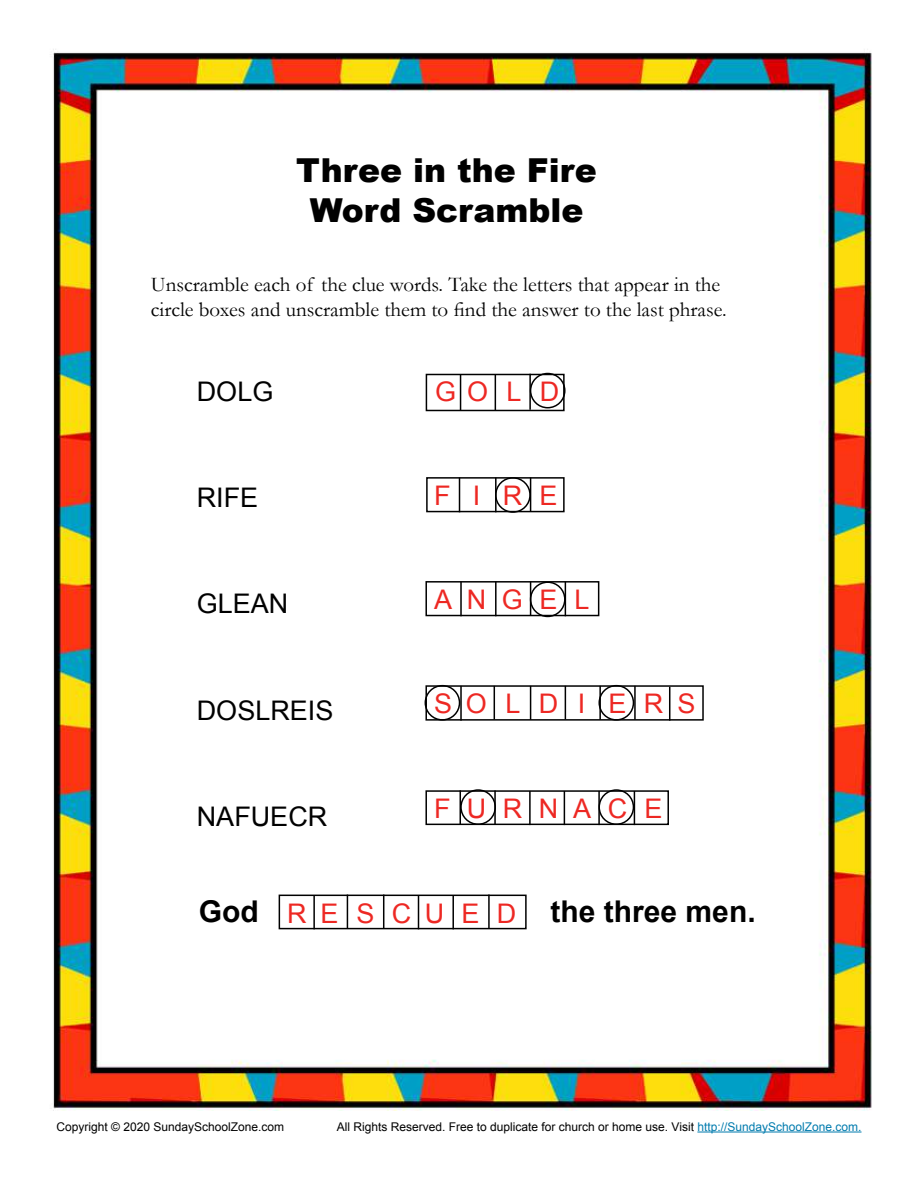
<style>
.page{position:relative;width:918px;height:1188px;background:#fff}
.page>*{position:absolute;margin:0;border:0;box-sizing:border-box;transform-origin:0 0}
.t1{font:900 33px/39.6px "Arial";color:#000;text-align:center}
.t2{font:700 30px "Arial";color:#000}
.t3{font:27px "Arial";color:#ed2823}
.t4{font:27px "Arial";color:#000}
.t5{font:21px/25.2px "Garamond";color:#000}
.t6{font:12px "Arial";color:#000}
.s1{color:#007bae}
</style>
<div class="page">
<img style="left:50px;top:49px;width:822px;height:1061px">
<hr style="left:697px;top:1132px;width:165px;height:1px;background:#007bae">
<div style="left:426px;top:374px;width:139px;height:37px;border:2px solid #000"></div>
<div style="left:425px;top:685px;width:279px;height:36px;border:2px solid #000"></div>
<div style="left:426px;top:477px;width:139px;height:35px;border:2px solid #000"></div>
<div style="left:425px;top:581px;width:174px;height:35px;border:2px solid #000"></div>
<div style="left:425px;top:790px;width:244px;height:35px;border:2px solid #000"></div>
<div style="left:279px;top:895px;width:248px;height:34px;border:2px solid #000"></div>
<hr style="left:460px;top:375px;width:1px;height:36px;background:#000">
<hr style="left:495px;top:375px;width:1px;height:36px;background:#000">
<hr style="left:529px;top:374px;width:2px;height:36px;background:#000">
<hr style="left:460px;top:686px;width:2px;height:35px;background:#000">
<hr style="left:494px;top:686px;width:1px;height:33px;background:#000">
<hr style="left:530px;top:686px;width:1px;height:34px;background:#000">
<hr style="left:459px;top:478px;width:1px;height:34px;background:#000">
<hr style="left:495px;top:478px;width:2px;height:34px;background:#000">
<hr style="left:460px;top:581px;width:2px;height:35px;background:#000">
<hr style="left:495px;top:581px;width:2px;height:35px;background:#000">
<hr style="left:530px;top:581px;width:1px;height:34px;background:#000">
<hr style="left:460px;top:790px;width:1px;height:35px;background:#000">
<hr style="left:488px;top:895px;width:2px;height:34px;background:#000">
<hr style="left:530px;top:478px;width:1px;height:33px;background:#000">
<hr style="left:565px;top:581px;width:1px;height:35px;background:#000">
<hr style="left:634px;top:686px;width:2px;height:34px;background:#000">
<hr style="left:565px;top:686px;width:1px;height:33px;background:#000">
<hr style="left:599px;top:686px;width:2px;height:34px;background:#000">
<hr style="left:669px;top:687px;width:1px;height:34px;background:#000">
<hr style="left:494px;top:791px;width:2px;height:34px;background:#000">
<hr style="left:529px;top:791px;width:2px;height:34px;background:#000">
<hr style="left:564px;top:791px;width:1px;height:34px;background:#000">
<hr style="left:598px;top:791px;width:2px;height:34px;background:#000">
<hr style="left:634px;top:791px;width:1px;height:34px;background:#000">
<hr style="left:418px;top:895px;width:1px;height:34px;background:#000">
<hr style="left:383px;top:895px;width:1px;height:34px;background:#000">
<hr style="left:347px;top:895px;width:1px;height:34px;background:#000">
<hr style="left:313px;top:895px;width:2px;height:34px;background:#000">
<hr style="left:452px;top:895px;width:2px;height:34px;background:#000">
<div style="left:530px;top:373px;width:36px;height:35px;border:2px solid #000;border-radius:50%"></div>
<div style="left:495px;top:477px;width:36px;height:36px;border:2px solid #000;border-radius:50%"></div>
<div style="left:460px;top:789px;width:36px;height:36px;border:2px solid #000;border-radius:50%"></div>
<div style="left:598px;top:685px;width:36px;height:36px;border:2px solid #000;border-radius:50%"></div>
<div style="left:530px;top:581px;width:36px;height:36px;border:2px solid #000;border-radius:50%"></div>
<div style="left:425px;top:685px;width:35px;height:36px;border:2px solid #000;border-radius:50%"></div>
<div style="left:598px;top:789px;width:36px;height:36px;border:2px solid #000;border-radius:50%"></div>
<h1 class="t1" style="left:296px;top:151px;width:302px">Three in the Fire<br>Word Scramble</h1>
<h3 class="t5" style="left:151px;top:274px;width:577px">Unscramble each of the clue words. Take the letters that appear in the circle boxes and unscramble them to find the answer to the last phrase.</h3>
<h3 class="t4" style="left:197px;top:381px;width:78px">dolg</h3>
<h3 class="t4" style="left:197px;top:487px;width:63px">RiFe</h3>
<h3 class="t4" style="left:197px;top:594px;width:93px">gleAn</h3>
<h3 class="t4" style="left:197px;top:700px;width:138px">doSlReiS</h3>
<h3 class="t4" style="left:197px;top:806px;width:132px">nAFueCR</h3>
<h3 class="t3" style="left:435px;top:381px;width:126px">g o l d</h3>
<h3 class="t3" style="left:434px;top:485px;width:125px">F i R e</h3>
<h3 class="t3" style="left:434px;top:589px;width:157px">A n g e l</h3>
<h3 class="t3" style="left:434px;top:693px;width:263px">S o l d i e R S</h3>
<h3 class="t3" style="left:434px;top:798px;width:230px">F u R n A C e</h3>
<h2 class="t2" style="left:199px;top:894px;width:61px">God</h2>
<h2 class="t2" style="left:551px;top:894px;width:207px">the three men.</h2>
<h3 class="t3" style="left:287px;top:903px;width:231px">R e S C u e d</h3>
<p class="t6" style="left:56px;top:1122px;width:229px">Copyright © 2020 SundaySchoolZone.com</p>
<p class="t6" style="left:337px;top:1122px;width:526px">All Rights Reserved. Free to duplicate for church or home use. Visit <span class="s1">http://SundaySchoolZone.com.</span></p>
</div>
